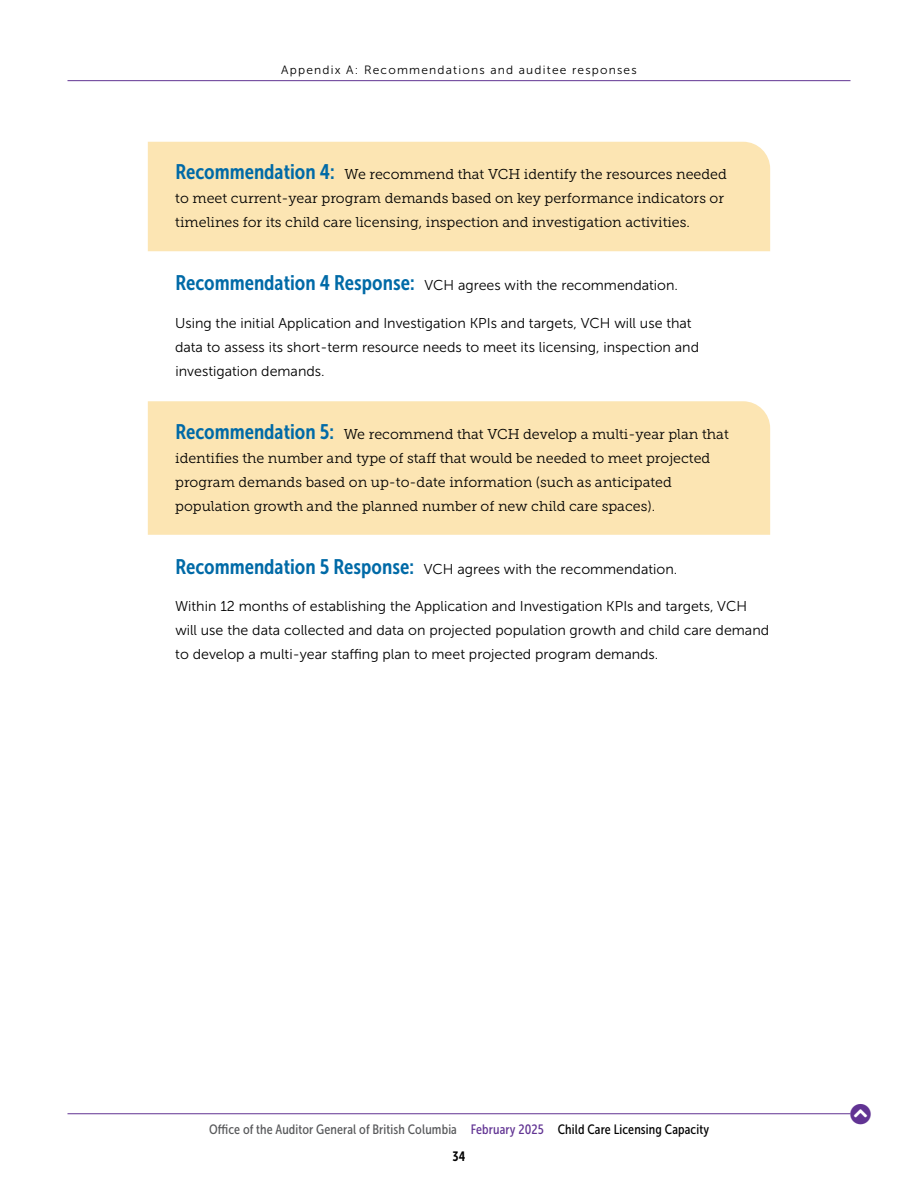
<style>
.page{position:relative;width:918px;height:1188px;background:#fff}
.page>*{position:absolute;margin:0;border:0;box-sizing:border-box;transform-origin:0 0}
.t1{font:21px "Font Awesome 5 Free Solid";color:#613393}
.Auditee_reponse_body{font:14.25px/24px "Museo Sans 300";color:#000}
.t2{font:14.25px/24px "Museo Slab 300";color:#000}
.t3{font:13.5px "Museo Sans Cond 500";letter-spacing:.01em;color:#58595b}
.t4{font:13.5px "Museo Sans Cond 700";color:#000}
.t5{font:12px "Museo Sans 300";letter-spacing:.1em;color:#000}
.s1{font-family:"Museo Sans Cond 700";font-size:21px;color:#006aa7}
.s2{color:#613393}
.s3{color:#000}
</style>
<div class="page">
<hr style="left:68px;top:1113px;width:782px;height:1px;background:#613393">
<hr style="left:68px;top:80px;width:782px;height:1px;background:#613393">
<div style="left:148px;top:142px;width:622px;height:109px;background:#fce5b3"></div>
<div style="left:148px;top:401px;width:622px;height:134px;background:#fce5b3"></div>
<p class="t5" style="left:281px;top:63px;width:357px">Appendix A: Recommendations and auditee responses</p>
<p class="t2" style="left:175px;top:163px;width:553px"><span class="s1">Recommendation 4:</span> We recommend that VCH identify the resources needed to meet current-year program demands based on key performance indicators or timelines for its child care licensing, inspection and investigation activities.</p>
<p class="Auditee_reponse_body" style="left:175px;top:274px;width:504px"><span class="s1">Recommendation 4 Response:</span> VCH agrees with the recommendation.</p>
<p class="Auditee_reponse_body" style="left:175px;top:311px;width:526px">Using the initial Application and Investigation KPIs and targets, VCH will use that data to assess its short-term resource needs to meet its licensing, inspection and investigation demands.</p>
<p class="t2" style="left:175px;top:422px;width:555px"><span class="s1">Recommendation 5:</span> We recommend that VCH develop a multi-year plan that identifies the number and type of staff that would be needed to meet projected program demands based on up-to-date information (such as anticipated population growth and the planned number of new child care spaces).</p>
<p class="Auditee_reponse_body" style="left:175px;top:557px;width:503px"><span class="s1">Recommendation 5 Response:</span> VCH agrees with the recommendation.</p>
<p class="Auditee_reponse_body" style="left:175px;top:595px;width:596px">Within 12 months of establishing the Application and Investigation KPIs and targets, VCH will use the data collected and data on projected population growth and child care demand to develop a multi-year staffing plan to meet projected program demands.</p>
<p class="t3" style="left:209px;top:1122px;width:502px">Office of the Auditor General of British Columbia <span class="s2">February 2025</span> <span class="s3">Child Care Licensing Capacity</span></p>
<p class="t4" style="left:452px;top:1149px;width:15px">34</p>
<h1 class="t1" style="left:850px;top:1104px;width:22px">❖□■●</h1>
</div>
